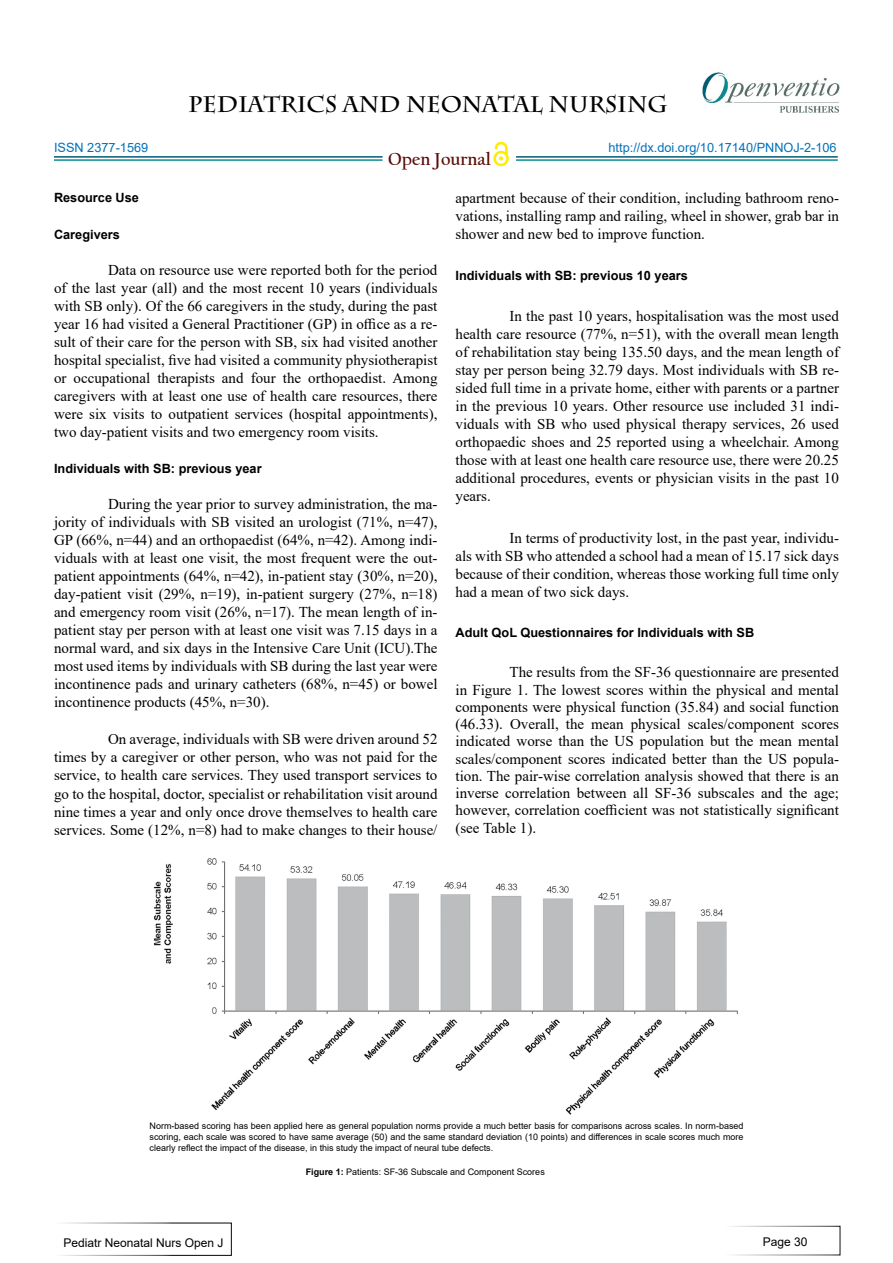
<style>
.page{position:relative;width:893px;height:1263px;background:#fff}
.page>*{position:absolute;margin:0;border:0;box-sizing:border-box;transform-origin:0 0}
.t1{font:700 22.5px "Charlemagne Std";color:#000}
.t2{font:700 18.15px "Californian FB";color:#580b05}
.t3{font:15px/18px "Times New Roman";color:#000;text-align:justify}
.t4{font:700 12.75px "Arial";color:#000}
.t5{font:12.75px "Arial";color:#0072bc}
.t6{font:12.75px "Arial";color:#0071bc}
.t7{font:12px "Arial";color:#000}
.t8{font:9px/10.8px "Arial";color:#000;text-align:justify}
.s1{font-weight:700}
</style>
<div class="page">
<hr style="left:54px;top:156px;width:328px;height:2px;background:#015d75">
<hr style="left:54px;top:159px;width:328px;height:2px;background:#0a8b93">
<hr style="left:516px;top:156px;width:322px;height:2px;background:#015d75">
<hr style="left:516px;top:159px;width:322px;height:2px;background:#0a8b93">
<svg style="left:493px;top:151px;width:16px;height:15px"></svg>
<div style="left:496px;top:153px;width:10px;height:11px;background:#fff;border-radius:50%"></div>
<svg style="left:495px;top:141px;width:13px;height:20px"></svg>
<div style="left:56px;top:1223px;width:176px;height:33px;border:1px solid #fff"></div>
<div style="left:724px;top:1226px;width:116px;height:29px;border:1px solid #fff"></div>
<img style="left:702px;top:72px;width:138px;height:41px">
<img style="left:153px;top:858px;width:585px;height:257px">
<p class="t6" style="left:54px;top:139px;width:96px">ISSN 2377-1569</p>
<h1 class="t1" style="left:188px;top:91px;width:481px">PEDIATRICS AND NEONATAL NURSING</h1>
<p class="t2" style="left:388px;top:148px;width:104px">Open Journal</p>
<p class="t5" style="left:608px;top:139px;width:230px">http://dx.doi.org/10.17140/PNNOJ-2-106</p>
<p class="t4" style="left:54px;top:189px;width:87px">Resource Use</p>
<p class="t4" style="left:54px;top:226px;width:67px">Caregivers</p>
<p class="t3" style="left:54px;top:261px;width:385px;text-indent:54px">Data on resource use were reported both for the period of the last year (all) and the most recent 10 years (individuals with SB only). Of the 66 caregivers in the study, during the past year 16 had visited a General Practitioner (GP) in office as a re&shy;sult of their care for the person with SB, six had visited another hospital specialist, five had visited a community physiotherapist or occupational therapists and four the orthopaedist. Among caregivers with at least one use of health care resources, there were six visits to outpatient services (hospital appointments), two day-patient visits and two emergency room visits.</p>
<p class="t4" style="left:54px;top:460px;width:209px">Individuals with SB: previous year</p>
<p class="t3" style="left:54px;top:495px;width:385px;text-indent:54px">During the year prior to survey administration, the ma&shy;jority of individuals with SB visited an urologist (71%, n=47), GP (66%, n=44) and an orthopaedist (64%, n=42). Among indi&shy;viduals with at least one visit, the most frequent were the out&shy;patient appointments (64%, n=42), in-patient stay (30%, n=20), day-patient visit (29%, n=19), in-patient surgery (27%, n=18) and emergency room visit (26%, n=17). The mean length of in&shy;patient stay per person with at least one visit was 7.15 days in a normal ward, and six days in the Intensive Care Unit (ICU).The most used items by individuals with SB during the last year were incontinence pads and urinary catheters (68%, n=45) or bowel incontinence products (45%, n=30).</p>
<p class="t3" style="left:54px;top:730px;width:385px;text-indent:54px">On average, individuals with SB were driven around 52 times by a caregiver or other person, who was not paid for the service, to health care services. They used transport services to go to the hospital, doctor, specialist or rehabilitation visit around nine times a year and only once drove themselves to health care services. Some (12%, n=8) had to make changes to their house/</p>
<p class="t3" style="left:455px;top:188px;width:385px">apartment because of their condition, including bathroom reno&shy;vations, installing ramp and railing, wheel in shower, grab bar in shower and new bed to improve function.</p>
<p class="t4" style="left:455px;top:266px;width:234px">Individuals with SB: previous 10 years</p>
<p class="t3" style="left:455px;top:307px;width:385px;text-indent:54px">In the past 10 years, hospitalisation was the most used health care resource (77%, n=51), with the overall mean length of rehabilitation stay being 135.50 days, and the mean length of stay per person being 32.79 days. Most individuals with SB re&shy;sided full time in a private home, either with parents or a partner in the previous 10 years. Other resource use included 31 indi&shy;viduals with SB who used physical therapy services, 26 used orthopaedic shoes and 25 reported using a wheelchair. Among those with at least one health care resource use, there were 20.25 additional procedures, events or physician visits in the past 10 years.</p>
<p class="t3" style="left:455px;top:528px;width:385px;text-indent:54px">In terms of productivity lost, in the past year, individu&shy;als with SB who attended a school had a mean of 15.17 sick days because of their condition, whereas those working full time only had a mean of two sick days.</p>
<p class="t4" style="left:455px;top:624px;width:300px">Adult QoL Questionnaires for Individuals with SB</p>
<p class="t3" style="left:455px;top:663px;width:385px;line-height:17.2px;text-indent:54px">The results from the SF-36 questionnaire are presented in Figure 1. The lowest scores within the physical and mental components were physical function (35.84) and social function (46.33). Overall, the mean physical scales/component scores indicated worse than the US population but the mean mental scales/component scores indicated better than the US popula&shy;tion. The pair-wise correlation analysis showed that there is an inverse correlation between all SF-36 subscales and the age; however, correlation coefficient was not statistically significant (see Table 1).</p>
<p class="t8" style="left:150px;top:1120px;width:595px">Norm-based scoring has been applied here as general population norms provide a much better basis for comparisons across scales. In norm-based scoring, each scale was scored to have same average (50) and the same standard deviation (10 points) and differences in scale scores much more clearly reflect the impact of the disease, in this study the impact of neural tube defects.</p>
<p class="t7" style="left:64px;top:1234px;width:162px">Pediatr Neonatal Nurs Open J</p>
<p class="t8" style="left:306px;top:1167px;width:241px"><span class="s1">Figure 1:</span> Patients: SF-36 Subscale and Component Scores</p>
<p class="t7" style="left:763px;top:1233px;width:46px">Page 30</p>
</div>
